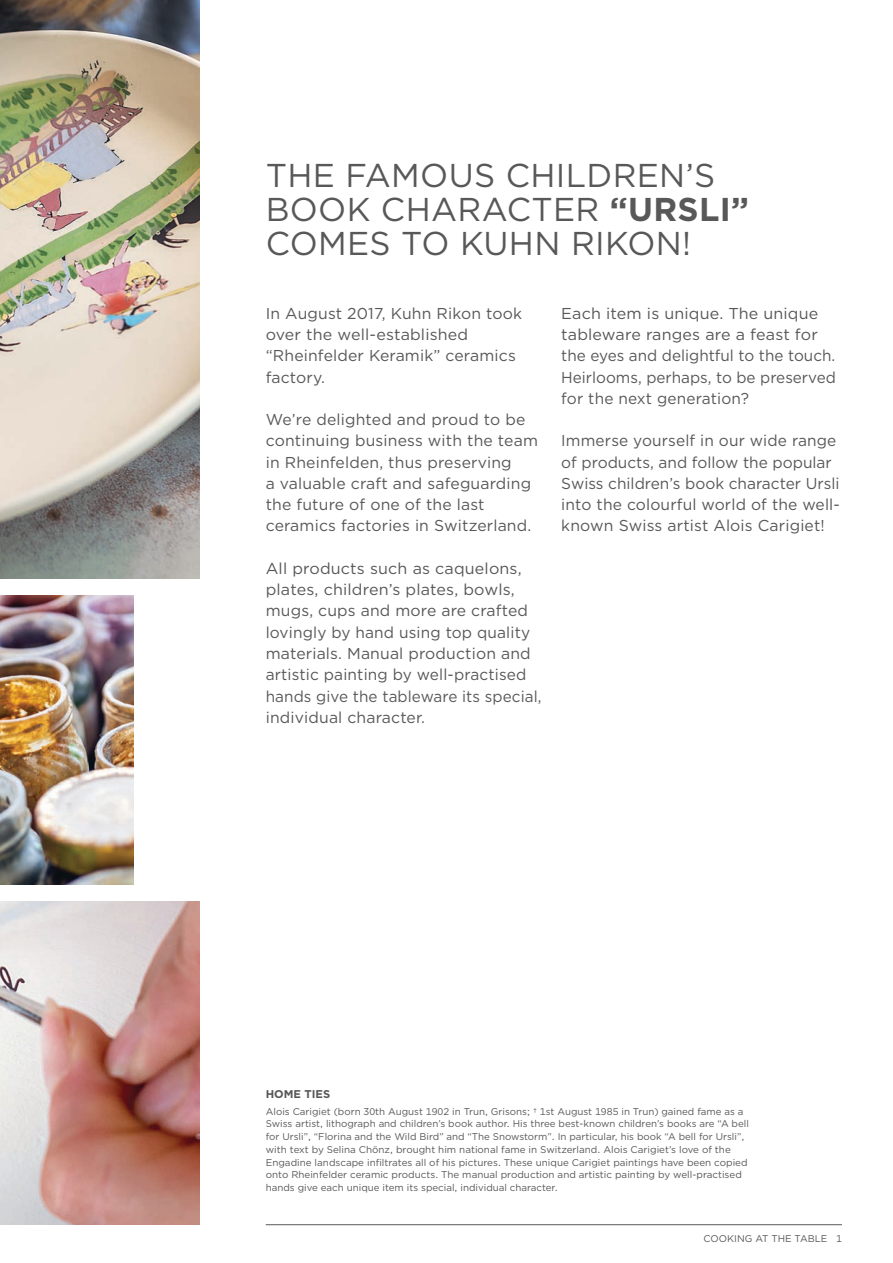
<style>
.page{position:relative;width:893px;height:1263px;background:#fff}
.page>*{position:absolute;margin:0;border:0;box-sizing:border-box;transform-origin:0 0}
.t1{font:33px/34px "Gotham";letter-spacing:.01em;color:#585858}
.t2{font:15.75px/21.3px "Gotham";letter-spacing:.01em;color:#585858}
.t3{font:700 11.25px "Gotham";color:#585858}
.t4{font:9.75px/12.8px "Gotham";color:#585858}
.s1{font-weight:700}
</style>
<div class="page">
<img style="left:0;top:0;width:200px;height:578px">
<img style="left:0;top:595px;width:134px;height:289px">
<img style="left:0;top:901px;width:200px;height:324px">
<hr style="left:266px;top:1224px;width:576px;height:1px;background:#585858">
<h1 class="t1" style="left:266px;top:158px;width:485px">THE FAMOUS CHILDREN’S<br>BOOK CHARACTER <span class="s1">“URSLI”<br></span>COMES TO KUHN RIKON!</h1>
<p class="t2" style="left:266px;top:302px;width:258px">In August 2017, Kuhn Rikon took over the well-established “Rheinfelder Keramik” ceramics factory.</p>
<p class="t2" style="left:266px;top:408px;width:274px">We’re delighted and proud to be continuing business with the team in Rheinfelden, thus preserving<br>a valuable craft and safeguarding the future of one of the last ceramics factories in Switzerland.</p>
<p class="t2" style="left:266px;top:557px;width:277px">All products such as caquelons, plates, children’s plates, bowls, mugs, cups and more are crafted lovingly by hand using top quality materials. Manual production and artistic painting by well-practised hands give the tableware its special, individual character.</p>
<p class="t2" style="left:561px;top:302px;width:276px">Each item is unique. The unique tableware ranges are a feast for the eyes and delightful to the touch.<br>Heirlooms, perhaps, to be preserved for the next generation?</p>
<p class="t2" style="left:561px;top:430px;width:280px">Immerse yourself in our wide range of products, and follow the popular Swiss children’s book character Ursli into the colourful world of the well&shy;known Swiss artist Alois Carigiet!</p>
<p class="t3" style="left:266px;top:1086px;width:66px">HOME TIES</p>
<p class="t4" style="left:266px;top:1104px;width:485px">Alois Carigiet (born 30th August 1902 in Trun, Grisons; † 1st August 1985 in Trun) gained fame as a Swiss artist, lithograph and children’s book author. His three best-known children’s books are “A bell for Ursli”, “Florina and the Wild Bird” and “The Snowstorm”. In particular, his book “A bell for Ursli”, with text by Selina Chönz, brought him national fame in Switzerland. Alois Carigiet’s love of the Engadine landscape infiltrates all of his pictures. These unique Carigiet paintings have been copied onto Rheinfelder ceramic products. The manual production and artistic painting by well-practised hands give each unique item its special, individual character.</p>
<p class="t4" style="left:704px;top:1232px;width:140px">COOKING AT THE TABLE 1</p>
</div>
